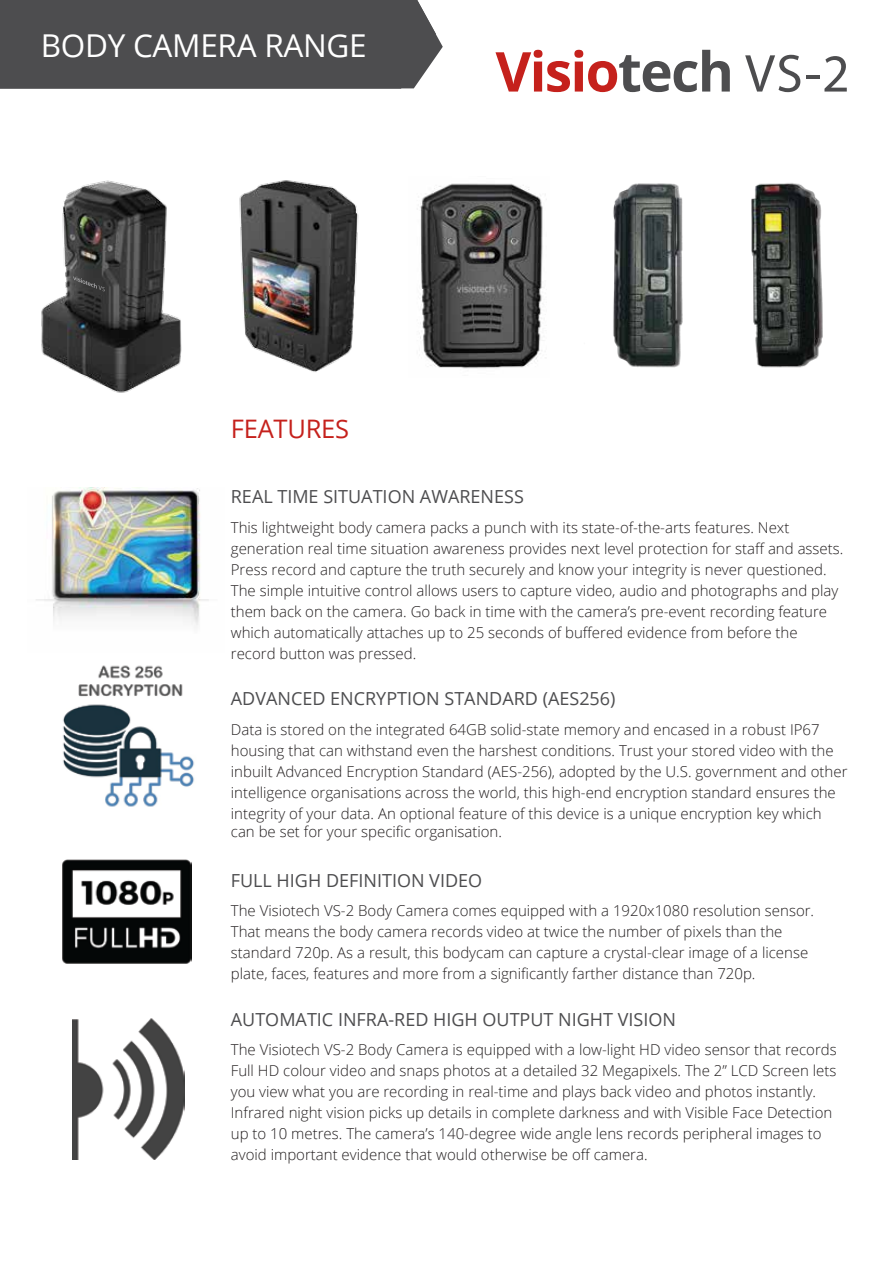
<style>
.page{position:relative;width:893px;height:1263px;background:#fff}
.page>*{position:absolute;margin:0;border:0;box-sizing:border-box;transform-origin:0 0}
.t1{font:700 55.05px "Open Sans";letter-spacing:-.03em;color:#c5211c}
.t2{font:31.5px "Open Sans";letter-spacing:-.01em;color:#fff}
.t3{font:25.5px "Open Sans";letter-spacing:-.01em;color:#c5211c}
.t4{font:18px "Open Sans";color:#4d4d4f}
.t5{font:300 15px/21px "Open Sans";color:#231f20}
.s1{color:#4d4d4f}
.s2{font-family:"Myriad Pro";font-weight:400;font-size:53.7px;color:#4d4d4f}
</style>
<div class="page">
<img style="left:41px;top:180px;width:141px;height:213px">
<div style="left:0;top:0;width:443px;height:88px;background:#4d4d4f"></div>
<img style="left:239px;top:180px;width:120px;height:192px">
<svg style="left:73px;top:276px;width:32px;height:16px"></svg>
<img style="left:751px;top:183px;width:72px;height:185px">
<img style="left:613px;top:183px;width:70px;height:185px">
<img style="left:36px;top:487px;width:173px;height:139px">
<img style="left:62px;top:665px;width:132px;height:142px">
<img style="left:72px;top:1018px;width:112px;height:141px">
<img style="left:62px;top:859px;width:129px;height:105px">
<img style="left:420px;top:183px;width:127px;height:186px">
<h2 class="t2" style="left:41px;top:24px;width:327px">BODY CAMERA RANGE</h2>
<h1 class="t1" style="left:495px;top:33px;width:356px">Visio<span class="s1">tech</span> <span class="s2">VS-2</span></h1>
<h3 class="t3" style="left:231px;top:411px;width:120px">FEATURES</h3>
<p class="t4" style="left:231px;top:485px;width:295px">REAL TIME SITUATION AWARENESS</p>
<p class="t5" style="left:231px;top:517px;width:614px">This lightweight body camera packs a punch with its state-of-the-arts features. Next generation real time situation awareness provides next level protection for staff and assets.<br>Press record and capture the truth securely and know your integrity is never questioned.<br>The simple intuitive control allows users to capture video, audio and photographs and play them back on the camera. Go back in time with the camera’s pre-event recording feature which automatically attaches up to 25 seconds of buffered evidence from before the record button was pressed.</p>
<p class="t4" style="left:231px;top:687px;width:386px">ADVANCED ENCRYPTION STANDARD (AES256)</p>
<p class="t5" style="left:231px;top:719px;width:618px">Data is stored on the integrated 64GB solid-state memory and encased in a robust IP67 housing that can withstand even the harshest conditions. Trust your stored video with the inbuilt Advanced Encryption Standard (AES-256), adopted by the U.S. government and other intelligence organisations across the world, this high-end encryption standard ensures the integrity of your data. An optional feature of this device is a unique encryption key which</p>
<p class="t5" style="left:231px;top:821px;width:273px">can be set for your specific organisation.</p>
<p class="t4" style="left:231px;top:868px;width:253px">FULL HIGH DEFINITION VIDEO</p>
<p class="t5" style="left:231px;top:900px;width:585px">The Visiotech VS-2 Body Camera comes equipped with a 1920x1080 resolution sensor.<br>That means the body camera records video at twice the number of pixels than the standard 720p. As a result, this bodycam can capture a crystal-clear image of a license plate, faces, features and more from a significantly farther distance than 720p.</p>
<p class="t4" style="left:231px;top:1007px;width:447px">AUTOMATIC INFRA-RED HIGH OUTPUT NIGHT VISION</p>
<p class="t5" style="left:231px;top:1039px;width:607px">The Visiotech VS-2 Body Camera is equipped with a low-light HD video sensor that records Full HD colour video and snaps photos at a detailed 32 Megapixels. The 2” LCD Screen lets you view what you are recording in real-time and plays back video and photos instantly.<br>Infrared night vision picks up details in complete darkness and with Visible Face Detection up to 10 metres. The camera’s 140-degree wide angle lens records peripheral images to avoid important evidence that would otherwise be off camera.</p>
</div>
